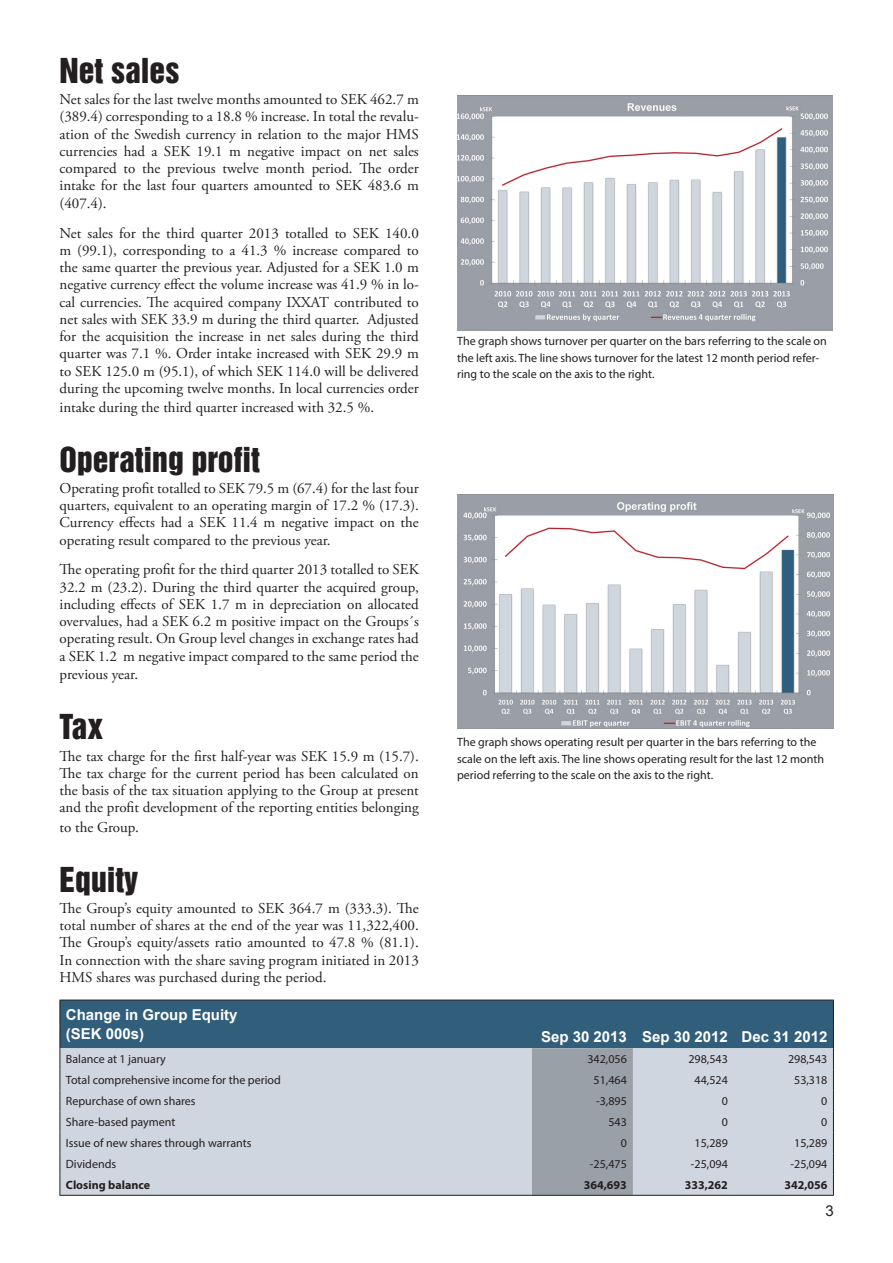
<style>
.page{position:relative;width:893px;height:1263px;background:#fff}
.page>*{position:absolute;margin:0;border:0;box-sizing:border-box;transform-origin:0 0}
.t1{font:31.5px "Helvetica Inserat LT";color:#231f20}
.t2{font:15px/17.2px "Adobe Garamond Pro";color:#231f20;text-align:justify}
.t3{font:700 15px "Arial";color:#fff}
.t4{font:15px "Arial";color:#231f20}
.t5{font:12px/16.5px "Myriad Pro";color:#231f20}
.t6{font:700 12px "Myriad Pro";color:#231f20}
</style>
<div class="page">
<svg style="left:60px;top:1000px;width:774px;height:195px;background:#a2b2c0"></svg>
<hr style="left:60px;top:1195px;width:472px;height:1px;background:#231f20">
<hr style="left:532px;top:1195px;width:101px;height:1px;background:#231f20">
<hr style="left:633px;top:1195px;width:101px;height:1px;background:#231f20">
<hr style="left:734px;top:1195px;width:100px;height:1px;background:#231f20">
<img style="left:457px;top:96px;width:375px;height:234px">
<img style="left:457px;top:495px;width:376px;height:234px">
<p class="t1" style="left:60px;top:52px;width:121px">Net sales</p>
<p class="t2" style="left:60px;top:91px;width:361px">Net sales for the last twelve months amounted to SEK 462.7 m (389.4) corresponding to a 18.8 % increase. In total the revalu&shy;ation of the Swedish currency in relation to the major HMS currencies had a SEK 19.1 m negative impact on net sales compared to the previous twelve month period. The order intake for the last four quarters amounted to SEK 483.6 m (407.4).</p>
<p class="t2" style="left:60px;top:225px;width:361px">Net sales for the third quarter 2013 totalled to SEK 140.0 m (99.1), corresponding to a 41.3 % increase compared to the same quarter the previous year. Adjusted for a SEK 1.0 m negative currency effect the volume increase was 41.9 % in lo&shy;cal currencies. The acquired company IXXAT contributed to net sales with SEK 33.9 m during the third quarter. Adjusted for the acquisition the increase in net sales during the third quarter was 7.1 %. Order intake increased with SEK 29.9 m to SEK 125.0 m (95.1), of which SEK 114.0 will be delivered during the upcoming twelve months. In local currencies order</p>
<p class="t2" style="left:60px;top:399px;width:316px">intake during the third quarter increased with 32.5 %.</p>
<p class="t1" style="left:60px;top:440px;width:202px">Operating profit</p>
<p class="t2" style="left:60px;top:480px;width:361px">Operating profit totalled to SEK 79.5 m (67.4) for the last four quarters, equivalent to an operating margin of 17.2 % (17.3).<br>Currency effects had a SEK 11.4 m negative impact on the operating result compared to the previous year.</p>
<p class="t2" style="left:60px;top:562px;width:361px">The operating profit for the third quarter 2013 totalled to SEK 32.2 m (23.2). During the third quarter the acquired group, including effects of SEK 1.7 m in depreciation on allocated overvalues, had a SEK 6.2 m positive impact on the Groups´s operating result. On Group level changes in exchange rates had a SEK 1.2 m negative impact compared to the same period the</p>
<p class="t2" style="left:60px;top:667px;width:80px">previous year.</p>
<p class="t1" style="left:60px;top:708px;width:45px">Tax</p>
<p class="t2" style="left:60px;top:748px;width:361px">The tax charge for the first half-year was SEK 15.9 m (15.7).<br>The tax charge for the current period has been calculated on the basis of the tax situation applying to the Group at present and the profit development of the reporting entities belonging</p>
<p class="t2" style="left:60px;top:819px;width:81px">to the Group.</p>
<p class="t1" style="left:60px;top:860px;width:80px">Equity</p>
<p class="t2" style="left:60px;top:900px;width:361px">The Group’s equity amounted to SEK 364.7 m (333.3). The total number of shares at the end of the year was 11,322,400.<br>The Group’s equity/assets ratio amounted to 47.8 % (81.1).<br>In connection with the share saving program initiated in 2013<br>HMS shares was purchased during the period.</p>
<p class="t3" style="left:66px;top:1005px;width:173px">Change in Group Equity</p>
<p class="t3" style="left:66px;top:1024px;width:80px">(SEK 000s)</p>
<p class="t3" style="left:541px;top:1027px;width:87px">Sep 30 2013</p>
<p class="t3" style="left:642px;top:1027px;width:87px">Sep 30 2012</p>
<p class="t3" style="left:741px;top:1027px;width:87px">Dec 31 2012</p>
<p class="t5" style="left:66px;top:1051px;width:102px">Balance at 1 january</p>
<p class="t5" style="left:587px;top:1051px;width:41px">342,056</p>
<p class="t5" style="left:688px;top:1051px;width:41px">298,543</p>
<p class="t5" style="left:788px;top:1051px;width:41px">298,543</p>
<p class="t5" style="left:66px;top:1072px;width:216px">Total comprehensive income for the period</p>
<p class="t5" style="left:594px;top:1072px;width:35px">51,464</p>
<p class="t5" style="left:695px;top:1072px;width:35px">44,524</p>
<p class="t5" style="left:794px;top:1072px;width:35px">53,318</p>
<p class="t5" style="left:66px;top:1093px;width:131px">Repurchase of own shares</p>
<p class="t5" style="left:596px;top:1093px;width:32px">-3,895</p>
<p class="t5" style="left:722px;top:1093px;width:8px">0</p>
<p class="t5" style="left:821px;top:1093px;width:8px">0</p>
<p class="t5" style="left:66px;top:1114px;width:111px">Share-based payment</p>
<p class="t5" style="left:608px;top:1114px;width:20px">543</p>
<p class="t5" style="left:722px;top:1114px;width:8px">0</p>
<p class="t5" style="left:821px;top:1114px;width:8px">0</p>
<p class="t5" style="left:66px;top:1135px;width:187px">Issue of new shares through warrants</p>
<p class="t5" style="left:621px;top:1135px;width:8px">0</p>
<p class="t5" style="left:695px;top:1135px;width:35px">15,289</p>
<p class="t5" style="left:794px;top:1135px;width:35px">15,289</p>
<p class="t5" style="left:66px;top:1156px;width:52px">Dividends</p>
<p class="t5" style="left:590px;top:1156px;width:38px">-25,475</p>
<p class="t5" style="left:691px;top:1156px;width:38px">-25,094</p>
<p class="t5" style="left:790px;top:1156px;width:38px">-25,094</p>
<p class="t6" style="left:66px;top:1177px;width:86px">Closing balance</p>
<p class="t6" style="left:584px;top:1177px;width:45px">364,693</p>
<p class="t6" style="left:685px;top:1177px;width:45px">333,262</p>
<p class="t6" style="left:784px;top:1177px;width:45px">342,056</p>
<p class="t5" style="left:457px;top:333px;width:371px">The graph shows turnover per quarter on the bars referring to the scale on the left axis. The line shows turnover for the latest 12 month period refer&shy;ring to the scale on the axis to the right.</p>
<p class="t5" style="left:457px;top:734px;width:368px">The graph shows operating result per quarter in the bars referring to the scale on the left axis. The line shows operating result for the last 12 month period referring to the scale on the axis to the right.</p>
<p class="t4" style="left:826px;top:1201px;width:10px">3</p>
</div>
